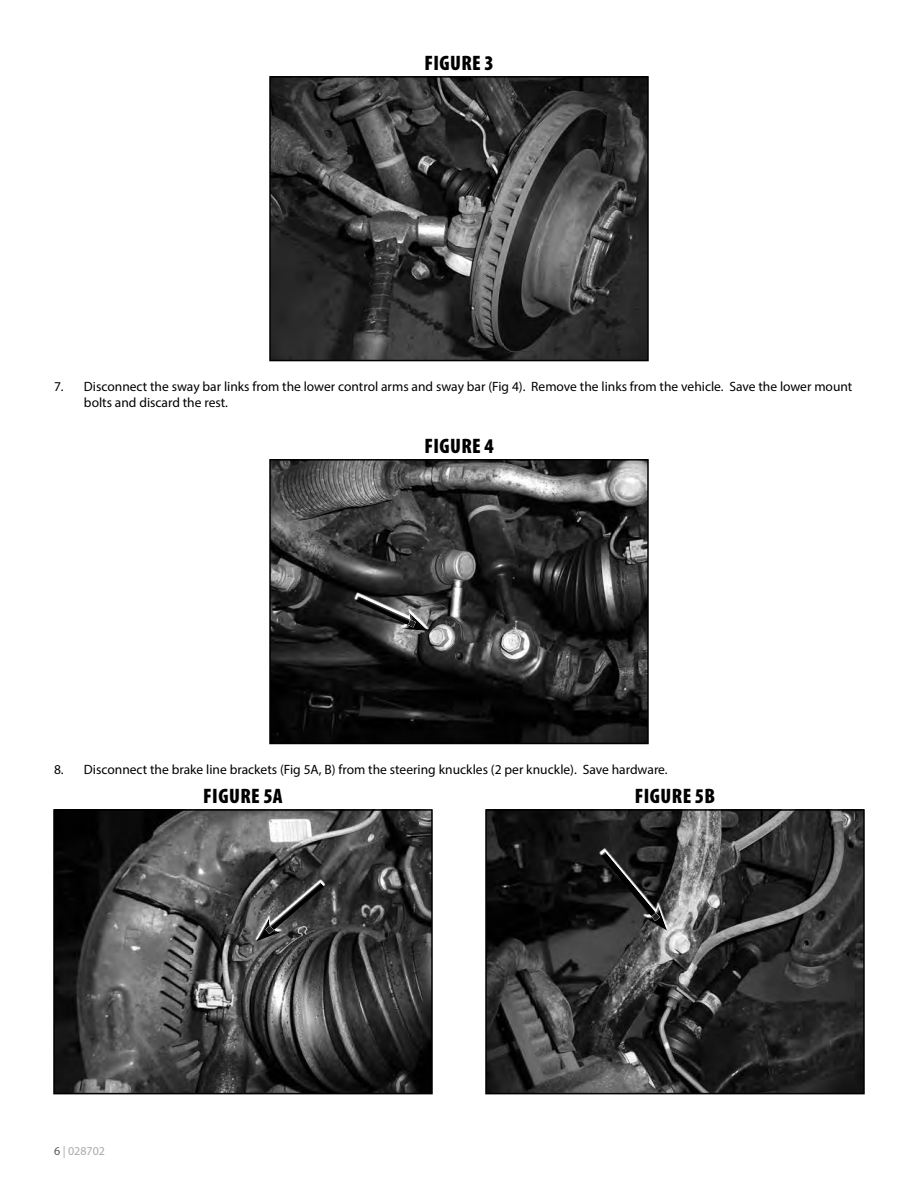
<style>
.page{position:relative;width:918px;height:1188px;background:#fff}
.page>*{position:absolute;margin:0;border:0;box-sizing:border-box;transform-origin:0 0}
.t1{font:900 condensed 21px "Myriad Pro";letter-spacing:.02em;color:#000}
.t2{font:13.5px/16.2px "Myriad Pro";color:#000}
.t3{font:12px "Myriad Pro";color:#a7a9ac}
.s1{color:#58595b}
</style>
<div class="page">
<img style="left:272px;top:79px;width:374px;height:279px">
<div style="left:269px;top:76px;width:380px;height:285px;border:2px solid #000"></div>
<img style="left:272px;top:462px;width:374px;height:279px">
<div style="left:269px;top:459px;width:380px;height:285px;border:2px solid #000"></div>
<svg style="left:354px;top:593px;width:75px;height:37px"></svg>
<div style="left:355px;top:595px;width:75px;height:35px;background:#fff;opacity:.75"></div>
<div style="left:355px;top:600px;width:75px;height:32px;background:#000;opacity:.75"></div>
<img style="left:56px;top:812px;width:374px;height:279px">
<div style="left:53px;top:809px;width:380px;height:285px;border:2px solid #000"></div>
<div style="left:255px;top:880px;width:71px;height:62px;background:#fff;opacity:.75"></div>
<div style="left:255px;top:884px;width:71px;height:59px;background:#000;opacity:.75"></div>
<img style="left:488px;top:812px;width:374px;height:279px">
<div style="left:485px;top:809px;width:380px;height:285px;border:2px solid #000"></div>
<svg style="left:599px;top:848px;width:69px;height:5px"></svg>
<div style="left:598px;top:850px;width:62px;height:69px;background:#fff;opacity:.75"></div>
<div style="left:599px;top:853px;width:70px;height:80px;background:#000;opacity:.75"></div>
<h1 class="t1" style="left:424px;top:51px;width:71px">FIGURE 3</h1>
<p class="t2" style="left:84px;top:378px;width:770px;text-indent:-30px">7. Disconnect the sway bar links from the lower control arms and sway bar (Fig 4). Remove the links from the vehicle. Save the lower mount bolts and discard the rest.</p>
<h1 class="t1" style="left:424px;top:434px;width:71px">FIGURE 4</h1>
<p class="t2" style="left:54px;top:761px;width:615px">8. Disconnect the brake line brackets (Fig 5A, B) from the steering knuckles (2 per knuckle). Save hardware.</p>
<h1 class="t1" style="left:203px;top:784px;width:81px">FIGURE 5A</h1>
<h1 class="t1" style="left:635px;top:784px;width:82px">FIGURE 5B</h1>
<p class="t3" style="left:54px;top:1143px;width:53px"><span class="s1">6</span> | 028702</p>
</div>
